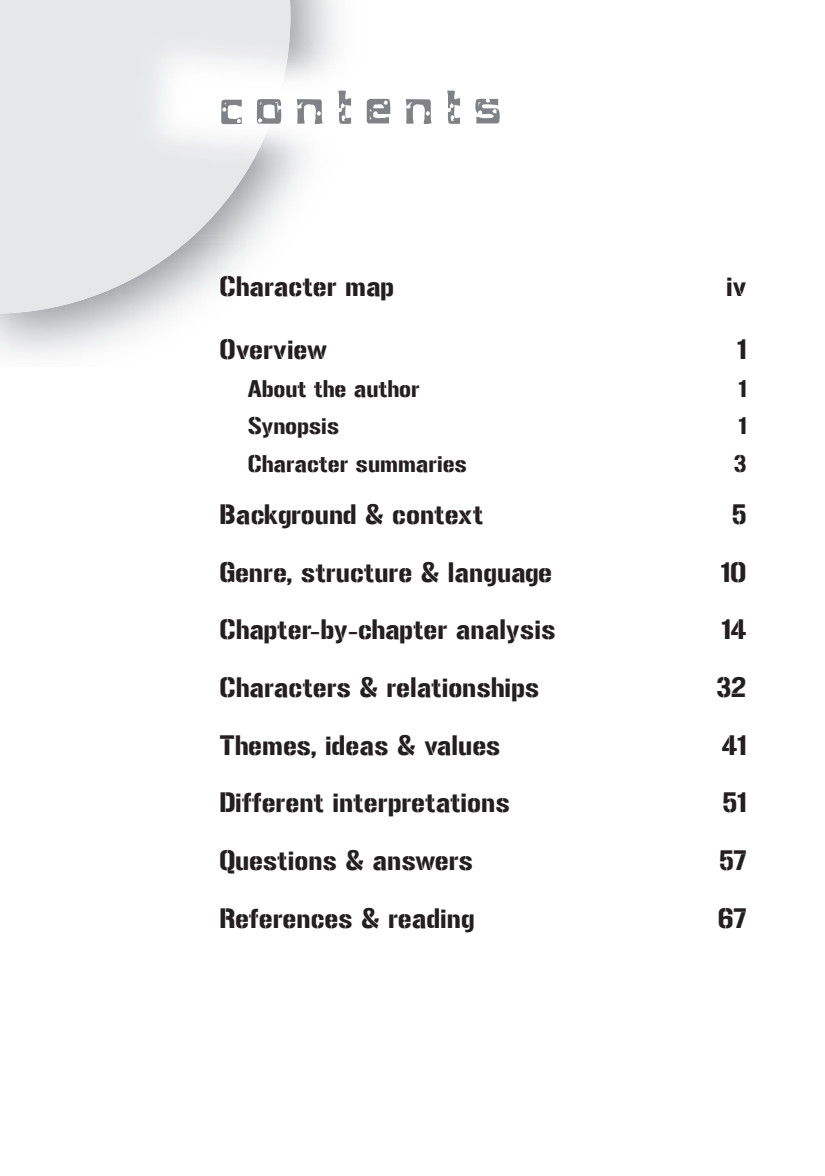
<style>
.page{position:relative;width:825px;height:1176px;background:#fff}
.page>*{position:absolute;margin:0;border:0;box-sizing:border-box;transform-origin:0 0}
.t1{font:60px "Mob Concrete";letter-spacing:.2em;color:#808285}
.t2{font:28px "Gunplay";color:#231f20}
.t3{font:24px "Gunplay";color:#231f20}
</style>
<div class="page">
<svg style="left:0;top:0;width:277px;height:314px;background:#e4e5e7"></svg>
<img style="left:290px;top:0;width:58px;height:218px">
<img style="left:84px;top:0;width:206px;height:235px">
<p class="t1" style="left:219px;top:76px;width:283px">contents</p>
<p class="t2" style="left:219px;top:271px;width:176px">Character map</p>
<p class="t2" style="left:726px;top:271px;width:22px">iv</p>
<p class="t2" style="left:219px;top:334px;width:109px">Overview</p>
<p class="t2" style="left:737px;top:334px;width:11px">1</p>
<p class="t3" style="left:248px;top:376px;width:173px">About the author</p>
<p class="t3" style="left:738px;top:376px;width:9px">1</p>
<p class="t3" style="left:248px;top:413px;width:93px">Synopsis</p>
<p class="t3" style="left:738px;top:413px;width:9px">1</p>
<p class="t3" style="left:248px;top:451px;width:220px">Character summaries</p>
<p class="t3" style="left:733px;top:451px;width:14px">3</p>
<p class="t2" style="left:219px;top:499px;width:265px">Background &amp; context</p>
<p class="t2" style="left:731px;top:499px;width:16px">5</p>
<p class="t2" style="left:219px;top:557px;width:334px">Genre, structure &amp; language</p>
<p class="t2" style="left:721px;top:557px;width:27px">10</p>
<p class="t2" style="left:219px;top:615px;width:337px">Chapter-by-chapter analysis</p>
<p class="t2" style="left:721px;top:615px;width:26px">14</p>
<p class="t2" style="left:219px;top:672px;width:321px">Characters &amp; relationships</p>
<p class="t2" style="left:716px;top:672px;width:32px">32</p>
<p class="t2" style="left:219px;top:730px;width:282px">Themes, ideas &amp; values</p>
<p class="t2" style="left:721px;top:730px;width:26px">41</p>
<p class="t2" style="left:219px;top:788px;width:292px">Different interpretations</p>
<p class="t2" style="left:722px;top:788px;width:26px">51</p>
<p class="t2" style="left:219px;top:846px;width:255px">Questions &amp; answers</p>
<p class="t2" style="left:719px;top:846px;width:29px">57</p>
<p class="t2" style="left:219px;top:903px;width:256px">References &amp; reading</p>
<p class="t2" style="left:717px;top:903px;width:30px">67</p>
</div>
